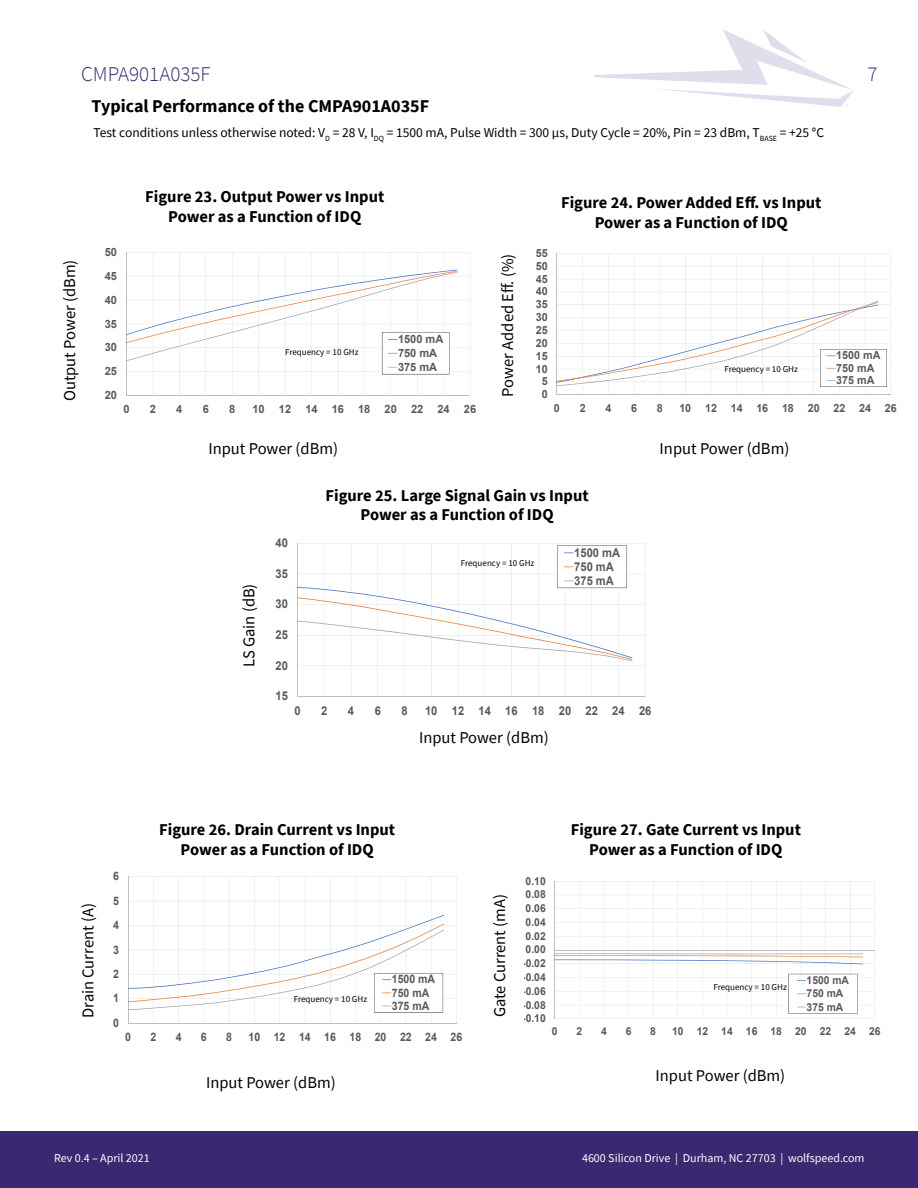
<style>
.page{position:relative;width:918px;height:1188px;background:#fff}
.page>*{position:absolute;margin:0;border:0;box-sizing:border-box;transform-origin:0 0}
.t1{font:300 21px "Source Sans Pro";color:#382970}
.Section{font:700 18px "Source Sans Pro";color:#000}
.t2{font:700 16.5px/19.8px "Source Sans Pro";color:#000;text-align:center}
.t3{font:16.5px "Source Sans Pro";color:#000}
.t4{font:13.5px "Source Sans Pro";color:#000}
.t5{font:700 12.15px/14.1px "Arial";color:#595959;scale:.92 1}
.t6{font:12px "Source Sans Pro";color:#fff}
.t7{font:700 11.7px/13px "Arial";color:#595959;scale:.9 1}
.t8{font:700 11.4px/14px "Arial";color:#595959}
.t9{font:700 11.25px/12.3px "Arial";color:#595959;scale:.95 1}
.t10{font:700 10.95px/13.2px "Arial";color:#595959;scale:.94 1}
.t11{font:9px "Source Sans Pro";color:#000}
</style>
<div class="page">
<svg style="left:594px;top:29px;width:259px;height:78px"></svg>
<div style="left:0;top:1131px;width:918px;height:57px;background:#382970"></div>
<svg style="left:128px;top:876px;width:329px;height:148px"></svg>
<svg style="left:297px;top:543px;width:349px;height:154px"></svg>
<svg style="left:554px;top:881px;width:321px;height:138px"></svg>
<svg style="left:556px;top:253px;width:335px;height:142px"></svg>
<svg style="left:126px;top:252px;width:345px;height:144px"></svg>
<p class="t1" style="left:81px;top:61px;width:131px">CMPA901A035F</p>
<p class="t1" style="left:867px;top:61px;width:12px">7</p>
<p class="Section" style="left:92px;top:94px;width:339px">Typical Performance of the CMPA901A035F</p>
<p class="t4" style="left:94px;top:124px;width:732px">Test conditions unless otherwise noted: V<sub>D</sub> = 28 V, I<sub>DQ</sub> = 1500 mA, Pulse Width = 300 μs, Duty Cycle = 20%, Pin = 23 dBm, T<sub>BASE</sub> = +25 °C</p>
<p class="t3" style="left:59px;top:401px;width:143px;rotate:-90deg">Output Power (dBm)</p>
<p class="t2" style="left:145px;top:187px;width:241px">Figure 23. Output Power vs Input<br>Power as a Function of IDQ</p>
<p class="t2" style="left:561px;top:193px;width:262px">Figure 24. Power Added Eff. vs Input<br>Power as a Function of IDQ</p>
<p class="t8" style="left:105px;top:245px;width:14px">50</p>
<p class="t8" style="left:105px;top:269px;width:14px">45</p>
<p class="t8" style="left:105px;top:293px;width:14px">40</p>
<p class="t8" style="left:105px;top:317px;width:14px">35</p>
<p class="t8" style="left:105px;top:341px;width:14px">30</p>
<p class="t8" style="left:105px;top:364px;width:14px">25</p>
<p class="t8" style="left:105px;top:388px;width:14px">20</p>
<p class="t11" style="left:285px;top:346px;width:75px">Frequency = 10 GHz</p>
<p class="t8" style="left:398px;top:332px;width:47px">1500 mA<br>750 mA<br>375 mA</p>
<p class="t3" style="left:497px;top:397px;width:144px;rotate:-90deg">Power Added Eff. (%)</p>
<p class="t9" style="left:536px;top:247px;width:14px">55</p>
<p class="t9" style="left:536px;top:260px;width:14px">50</p>
<p class="t9" style="left:536px;top:273px;width:14px">45</p>
<p class="t9" style="left:536px;top:285px;width:14px">40</p>
<p class="t9" style="left:536px;top:298px;width:14px">35</p>
<p class="t9" style="left:536px;top:311px;width:14px">30</p>
<p class="t9" style="left:536px;top:324px;width:14px">25</p>
<p class="t9" style="left:536px;top:337px;width:14px">20</p>
<p class="t9" style="left:536px;top:350px;width:14px">15</p>
<p class="t9" style="left:536px;top:363px;width:14px">10</p>
<p class="t9" style="left:542px;top:375px;width:8px">5</p>
<p class="t9" style="left:542px;top:388px;width:8px">0</p>
<p class="t11" style="left:724px;top:363px;width:75px">Frequency = 10 GHz</p>
<p class="t9" style="left:836px;top:349px;width:48px">1500 mA<br>750 mA<br>375 mA</p>
<p class="t8" style="left:123px;top:402px;width:8px">0</p>
<p class="t8" style="left:150px;top:402px;width:8px">2</p>
<p class="t8" style="left:176px;top:402px;width:8px">4</p>
<p class="t8" style="left:203px;top:402px;width:8px">6</p>
<p class="t8" style="left:229px;top:402px;width:8px">8</p>
<p class="t8" style="left:253px;top:402px;width:225px">10 12 14 16 18 20 22 24 26</p>
<p class="t9" style="left:554px;top:402px;width:8px">0</p>
<p class="t9" style="left:580px;top:402px;width:8px">2</p>
<p class="t9" style="left:605px;top:402px;width:8px">4</p>
<p class="t9" style="left:631px;top:402px;width:8px">6</p>
<p class="t9" style="left:657px;top:402px;width:8px">8</p>
<p class="t9" style="left:679px;top:402px;width:230px">10 12 14 16 18 20 22 24 26</p>
<p class="t3" style="left:208px;top:438px;width:131px">Input Power (dBm)</p>
<p class="t2" style="left:325px;top:485px;width:265px">Figure 25. Large Signal Gain vs Input<br>Power as a Function of IDQ</p>
<p class="t3" style="left:239px;top:667px;width:85px;rotate:-90deg">LS Gain (dB)</p>
<p class="t5" style="left:276px;top:536px;width:15px">40</p>
<p class="t5" style="left:276px;top:567px;width:15px">35</p>
<p class="t5" style="left:276px;top:597px;width:15px">30</p>
<p class="t5" style="left:276px;top:628px;width:15px">25</p>
<p class="t5" style="left:276px;top:658px;width:15px">20</p>
<p class="t5" style="left:276px;top:689px;width:15px">15</p>
<p class="t11" style="left:461px;top:557px;width:75px">Frequency = 10 GHz</p>
<p class="t5" style="left:574px;top:545px;width:51px">1500 mA<br>750 mA<br>375 mA</p>
<p class="t5" style="left:294px;top:704px;width:8px">0</p>
<p class="t5" style="left:321px;top:704px;width:8px">2</p>
<p class="t5" style="left:348px;top:704px;width:8px">4</p>
<p class="t5" style="left:375px;top:704px;width:8px">6</p>
<p class="t5" style="left:401px;top:704px;width:8px">8</p>
<p class="t5" style="left:425px;top:704px;width:248px">10 12 14 16 18 20 22 24 26</p>
<p class="t3" style="left:419px;top:727px;width:131px">Input Power (dBm)</p>
<p class="t3" style="left:660px;top:438px;width:131px">Input Power (dBm)</p>
<p class="t3" style="left:77px;top:1018px;width:116px;rotate:-90deg">Drain Current (A)</p>
<p class="t7" style="left:113px;top:870px;width:8px">6</p>
<p class="t7" style="left:113px;top:894px;width:8px">5</p>
<p class="t7" style="left:113px;top:919px;width:8px">4</p>
<p class="t7" style="left:113px;top:943px;width:8px">3</p>
<p class="t7" style="left:113px;top:968px;width:8px">2</p>
<p class="t7" style="left:113px;top:992px;width:8px">1</p>
<p class="t7" style="left:113px;top:1016px;width:8px">0</p>
<p class="t2" style="left:159px;top:819px;width:238px">Figure 26. Drain Current vs Input<br>Power as a Function of IDQ</p>
<p class="t11" style="left:294px;top:993px;width:75px">Frequency = 10 GHz</p>
<p class="t7" style="left:392px;top:973px;width:50px">1500 mA<br>750 mA<br>375 mA</p>
<p class="t7" style="left:125px;top:1030px;width:8px">0</p>
<p class="t7" style="left:150px;top:1030px;width:8px">2</p>
<p class="t7" style="left:176px;top:1030px;width:8px">4</p>
<p class="t7" style="left:201px;top:1030px;width:8px">6</p>
<p class="t7" style="left:226px;top:1030px;width:8px">8</p>
<p class="t7" style="left:249px;top:1030px;width:239px">10 12 14 16 18 20 22 24 26</p>
<p class="t3" style="left:206px;top:1072px;width:131px">Input Power (dBm)</p>
<p class="t3" style="left:489px;top:1017px;width:125px;rotate:-90deg">Gate Current (mA)</p>
<p class="t10" style="left:526px;top:874px;width:23px">0.10</p>
<p class="t10" style="left:526px;top:888px;width:23px">0.08</p>
<p class="t10" style="left:526px;top:902px;width:23px">0.06</p>
<p class="t10" style="left:526px;top:916px;width:23px">0.04</p>
<p class="t10" style="left:526px;top:929px;width:23px">0.02</p>
<p class="t10" style="left:526px;top:943px;width:23px">0.00</p>
<p class="t10" style="left:522px;top:957px;width:27px">-0.02</p>
<p class="t10" style="left:522px;top:971px;width:27px">-0.04</p>
<p class="t10" style="left:522px;top:984px;width:27px">-0.06</p>
<p class="t10" style="left:522px;top:998px;width:27px">-0.08</p>
<p class="t10" style="left:522px;top:1012px;width:27px">-0.10</p>
<p class="t2" style="left:571px;top:819px;width:232px">Figure 27. Gate Current vs Input<br>Power as a Function of IDQ</p>
<p class="t11" style="left:713px;top:981px;width:75px">Frequency = 10 GHz</p>
<p class="t10" style="left:807px;top:974px;width:47px">1500 mA<br>750 mA<br>375 mA</p>
<p class="t10" style="left:552px;top:1025px;width:8px">0</p>
<p class="t10" style="left:576px;top:1025px;width:8px">2</p>
<p class="t10" style="left:601px;top:1025px;width:8px">4</p>
<p class="t10" style="left:626px;top:1025px;width:8px">6</p>
<p class="t10" style="left:650px;top:1025px;width:8px">8</p>
<p class="t10" style="left:672px;top:1025px;width:223px">10 12 14 16 18 20 22 24 26</p>
<p class="t3" style="left:656px;top:1065px;width:131px">Input Power (dBm)</p>
<p class="t6" style="left:54px;top:1150px;width:97px">Rev 0.4 – April 2021</p>
<p class="t6" style="left:582px;top:1150px;width:284px">4600 Silicon Drive | Durham, NC 27703 | wolfspeed.com</p>
</div>
